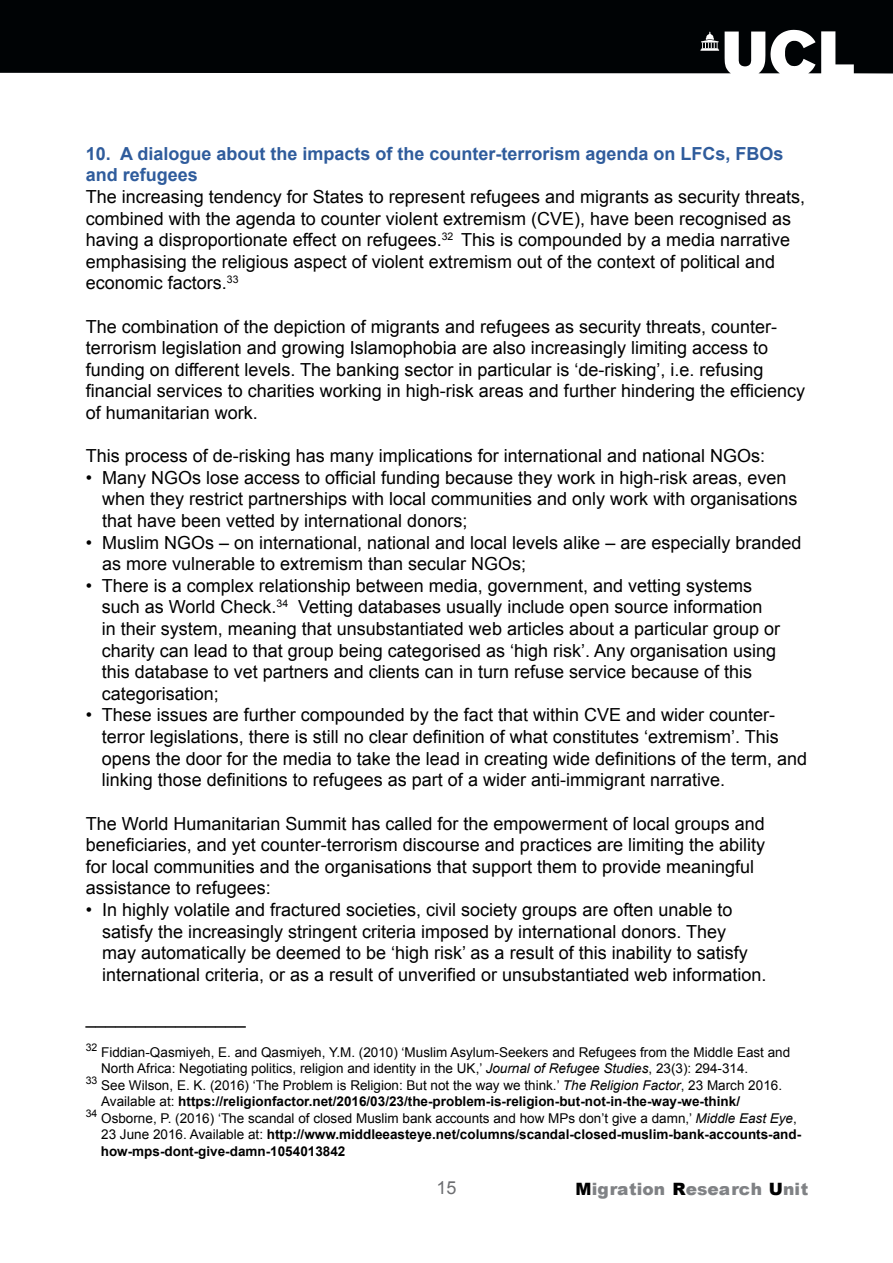
<style>
.page{position:relative;width:893px;height:1263px;background:#fff}
.page>*{position:absolute;margin:0;border:0;box-sizing:border-box;transform-origin:0 0}
.t1{font:18px/21.6px "Arial";color:#000}
.t2{font:700 18px/21.6px "Arial";color:#2f5c9c}
.t3{font:18px "Arial";color:#6d6e71}
.t4{font:900 16.95px "Arial";color:#808285}
.t5{font:13.5px "Arial";color:#000}
.t6{font:700 13.5px "Arial";color:#000}
.s1{font-style:italic}
.s2{font-weight:400}
.s3{color:#000}
</style>
<div class="page">
<div style="left:0;top:0;width:893px;height:73px;background:#000305"></div>
<svg style="left:700px;top:32px;width:19px;height:19px"></svg>
<p class="t2" style="left:86px;top:143px;width:699px">10. A dialogue about the impacts of the counter-terrorism agenda on LFCs, FBOs and refugees</p>
<p class="t1" style="left:86px;top:186px;width:721px">The increasing tendency for States to represent refugees and migrants as security threats, combined with the agenda to counter violent extremism (CVE), have been recognised as having a disproportionate effect on refugees.<sup>32</sup> This is compounded by a media narrative emphasising the religious aspect of violent extremism out of the context of political and economic factors.<sup>33</sup></p>
<p class="t1" style="left:86px;top:316px;width:721px">The combination of the depiction of migrants and refugees as security threats, counter&shy;terrorism legislation and growing Islamophobia are also increasingly limiting access to funding on different levels. The banking sector in particular is ‘de-risking’, i.e. refusing financial services to charities working in high-risk areas and further hindering the efficiency of humanitarian work.</p>
<p class="t1" style="left:86px;top:445px;width:681px">This process of de-risking has many implications for international and national NGOs:</p>
<p class="t1" style="left:102px;top:467px;width:697px;text-indent:-16px">• Many NGOs lose access to official funding because they work in high-risk areas, even when they restrict partnerships with local communities and only work with organisations that have been vetted by international donors;</p>
<p class="t1" style="left:102px;top:532px;width:701px;text-indent:-16px">• Muslim NGOs – on international, national and local levels alike – are especially branded as more vulnerable to extremism than secular NGOs;</p>
<p class="t1" style="left:102px;top:575px;width:680px;text-indent:-16px">• There is a complex relationship between media, government, and vetting systems such as World Check.<sup>34</sup> Vetting databases usually include open source information in their system, meaning that unsubstantiated web articles about a particular group or charity can lead to that group being categorised as ‘high risk’. Any organisation using this database to vet partners and clients can in turn refuse service because of this categorisation;</p>
<p class="t1" style="left:102px;top:704px;width:707px;text-indent:-16px">• These issues are further compounded by the fact that within CVE and wider counter&shy;terror legislations, there is still no clear definition of what constitutes ‘extremism’. This opens the door for the media to take the lead in creating wide definitions of the term, and linking those definitions to refugees as part of a wider anti-immigrant narrative.</p>
<p class="t1" style="left:86px;top:812px;width:681px">The World Humanitarian Summit has called for the empowerment of local groups and beneficiaries, and yet counter-terrorism discourse and practices are limiting the ability for local communities and the organisations that support them to provide meaningful assistance to refugees:</p>
<p class="t1" style="left:102px;top:899px;width:666px;text-indent:-16px">• In highly volatile and fractured societies, civil society groups are often unable to satisfy the increasingly stringent criteria imposed by international donors. They<br>may automatically be deemed to be ‘high risk’ as a result of this inability to satisfy international criteria, or as a result of unverified or unsubstantiated web information.</p>
<p class="t1" style="left:86px;top:1007px;width:162px">________________</p>
<p class="t5" style="left:86px;top:1043px;width:706px"><sup>32</sup> Fiddian-Qasmiyeh, E. and Qasmiyeh, Y.M. (2010) ‘Muslim Asylum-Seekers and Refugees from the Middle East and</p>
<p class="t5" style="left:101px;top:1060px;width:649px">North Africa: Negotiating politics, religion and identity in the UK,’ <span class="s1">Journal of Refugee Studies</span>, 23(3): 294-314.</p>
<p class="t5" style="left:86px;top:1076px;width:698px"><sup>33</sup> See Wilson, E. K. (2016) ‘The Problem is Religion: But not the way we think.’ <span class="s1">The Religion Factor</span>, 23 March 2016.</p>
<p class="t6" style="left:101px;top:1093px;width:640px"><span class="s2">Available at:</span> https://religionfactor.net/2016/03/23/the-problem-is-religion-but-not-in-the-way-we-think/</p>
<p class="t5" style="left:86px;top:1109px;width:713px"><sup>34</sup> Osborne, P. (2016) ‘The scandal of closed Muslim bank accounts and how MPs don’t give a damn,’ <span class="s1">Middle East Eye</span>,</p>
<p class="t6" style="left:101px;top:1126px;width:701px"><span class="s2">23 June 2016. Available at:</span> http://www.middleeasteye.net/columns/scandal-closed-muslim-bank-accounts-and-</p>
<p class="t6" style="left:101px;top:1142px;width:246px">how-mps-dont-give-damn-1054013842</p>
<p class="t4" style="left:575px;top:1176px;width:235px"><span class="s3">M</span>igration <span class="s3">R</span>esearch <span class="s3">U</span>nit</p>
<p class="t3" style="left:436px;top:1176px;width:22px">15</p>
</div>
